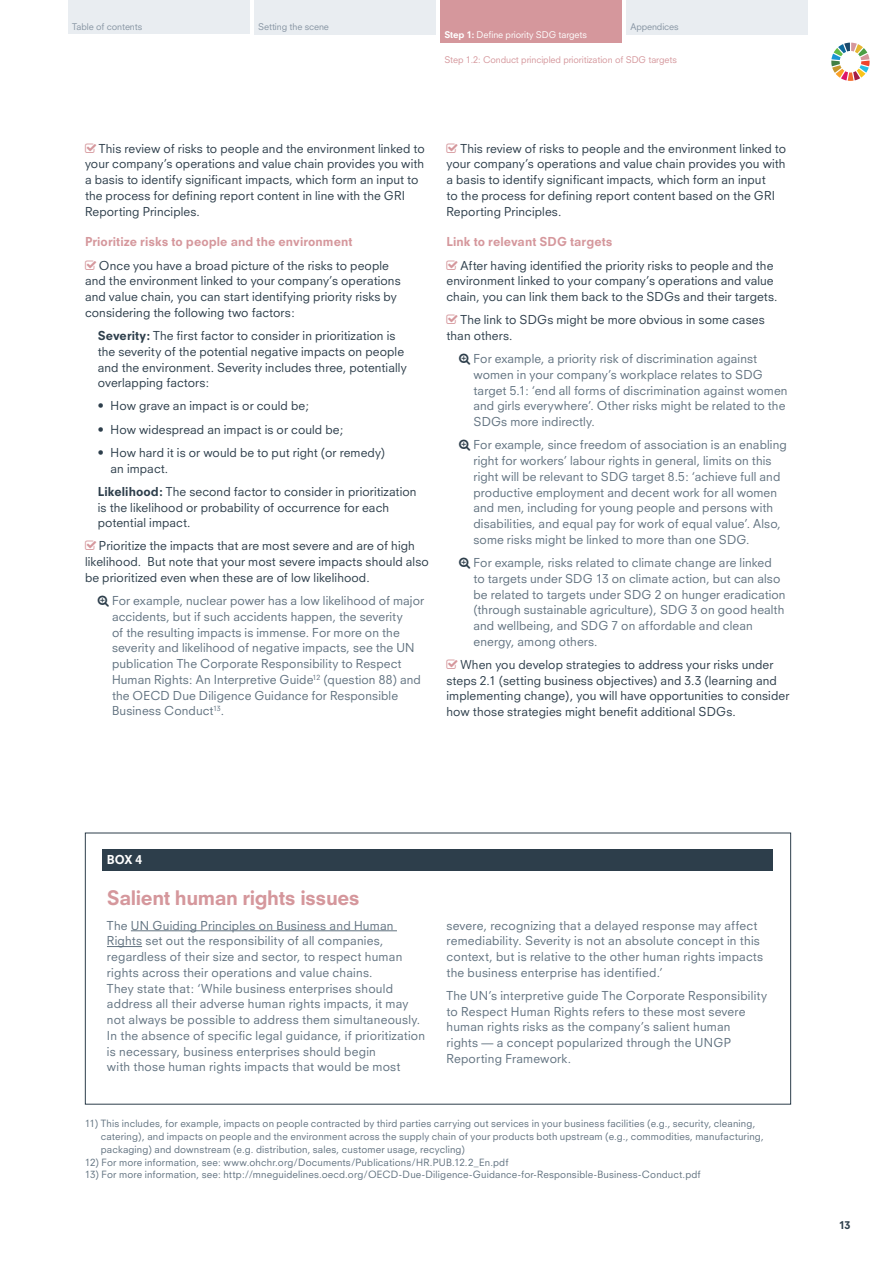
<style>
.page{position:relative;width:893px;height:1263px;background:#fff}
.page>*{position:absolute;margin:0;border:0;box-sizing:border-box;transform-origin:0 0}
.t1{font:800 19.5px "Neuzeit S";letter-spacing:-.025em;color:#d5979c}
.t2{font:12px/15.8px "Neuzeit S";letter-spacing:.01em;color:#617280}
.t3{font:12px/15.8px "Neuzeit S";letter-spacing:.01em;color:#2d3e4b}
.t4{font:800 12px "Neuzeit S";letter-spacing:.005em;color:#d5979c}
.t5{font:800 12px "Neuzeit S";color:#fff}
.t6{font:800 10.5px "Neuzeit S";color:#2d3e4b}
.t7{font:9.75px/12.8px "Neuzeit S";letter-spacing:.015em;color:#617280}
.t8{font:9px "Neuzeit S";letter-spacing:-.01em;color:#d5979c}
.t9{font:9px "Neuzeit S";letter-spacing:-.01em;color:#8694a2}
.t10{font:9px "Neuzeit S";letter-spacing:-.01em;color:#fff}
.s1{font-weight:800}
</style>
<div class="page">
<div style="left:626px;top:0;width:182px;height:34px;background:#e9edf1"></div>
<div style="left:254px;top:0;width:182px;height:34px;background:#e9edf1"></div>
<div style="left:68px;top:0;width:182px;height:34px;background:#e9edf1"></div>
<svg style="left:831px;top:43px;width:39px;height:38px"></svg>
<div style="left:440px;top:0;width:182px;height:43px;background:#d5979c"></div>
<div style="left:103px;top:849px;width:670px;height:22px;background:#2d3e4b"></div>
<hr style="left:131px;top:930px;width:266px;height:1px;background:#617280">
<hr style="left:107px;top:946px;width:35px;height:1px;background:#617280">
<p class="t9" style="left:72px;top:22px;width:71px">Table of contents</p>
<p class="t9" style="left:258px;top:22px;width:72px">Setting the scene</p>
<p class="t9" style="left:630px;top:22px;width:50px">Appendices</p>
<p class="t10" style="left:444px;top:31px;width:144px"><span class="s1">Step 1:</span> Define priority SDG targets</p>
<p class="t8" style="left:444px;top:55px;width:234px">Step 1.2: Conduct principled prioritization of SDG targets</p>
<p class="t3" style="left:85px;top:141px;width:341px;text-indent:14px">This review of risks to people and the environment linked to your company’s operations and value chain provides you with a basis to identify significant impacts, which form an input to the process for defining report content in line with the GRI Reporting Principles.</p>
<p class="t4" style="left:85px;top:237px;width:269px">Prioritize risks to people and the environment</p>
<p class="t3" style="left:85px;top:258px;width:317px;text-indent:14px">Once you have a broad picture of the risks to people and the environment linked to your company’s operations and value chain, you can start identifying priority risks by considering the following two factors:</p>
<p class="t3" style="left:98px;top:328px;width:310px"><span class="s1">Severity:</span> The first factor to consider in prioritization is the severity of the potential negative impacts on people and the environment. Severity includes three, potentially overlapping factors:</p>
<p class="t3" style="left:98px;top:399px;width:213px">• How grave an impact is or could be;</p>
<p class="t3" style="left:98px;top:422px;width:247px">• How widespread an impact is or could be;</p>
<p class="t3" style="left:111px;top:445px;width:276px;text-indent:-13px">• How hard it is or would be to put right (or remedy) an impact.</p>
<p class="t3" style="left:98px;top:484px;width:320px"><span class="s1">Likelihood:</span> The second factor to consider in prioritization is the likelihood or probability of occurrence for each potential impact.</p>
<p class="t3" style="left:85px;top:539px;width:345px;text-indent:14px">Prioritize the impacts that are most severe and are of high likelihood. But note that your most severe impacts should also be prioritized even when these are of low likelihood.</p>
<p class="t2" style="left:112px;top:594px;width:314px">For example, nuclear power has a low likelihood of major accidents, but if such accidents happen, the severity<br>of the resulting impacts is immense. For more on the severity and likelihood of negative impacts, see the UN publication The Corporate Responsibility to Respect Human Rights: An Interpretive Guide<sup>12</sup> (question 88) and the OECD Due Diligence Guidance for Responsible Business Conduct<sup>13</sup>.</p>
<p class="t3" style="left:446px;top:141px;width:341px;text-indent:14px">This review of risks to people and the environment linked to your company’s operations and value chain provides you with a basis to identify significant impacts, which form an input<br>to the process for defining report content based on the GRI Reporting Principles.</p>
<p class="t4" style="left:446px;top:237px;width:168px">Link to relevant SDG targets</p>
<p class="t3" style="left:446px;top:258px;width:332px;text-indent:14px">After having identified the priority risks to people and the environment linked to your company’s operations and value chain, you can link them back to the SDGs and their targets.</p>
<p class="t3" style="left:446px;top:313px;width:320px;text-indent:14px">The link to SDGs might be more obvious in some cases than others.</p>
<p class="t2" style="left:473px;top:352px;width:316px">For example, a priority risk of discrimination against women in your company’s workplace relates to SDG target 5.1: ‘end all forms of discrimination against women and girls everywhere’. Other risks might be related to the SDGs more indirectly.</p>
<p class="t2" style="left:473px;top:438px;width:315px">For example, since freedom of association is an enabling right for workers’ labour rights in general, limits on this right will be relevant to SDG target 8.5: ‘achieve full and productive employment and decent work for all women and men, including for young people and persons with disabilities, and equal pay for work of equal value’. Also, some risks might be linked to more than one SDG.</p>
<p class="t2" style="left:473px;top:555px;width:314px">For example, risks related to climate change are linked to targets under SDG 13 on climate action, but can also be related to targets under SDG 2 on hunger eradication (through sustainable agriculture), SDG 3 on good health and wellbeing, and SDG 7 on affordable and clean energy, among others.</p>
<p class="t3" style="left:446px;top:657px;width:344px;text-indent:14px">When you develop strategies to address your risks under steps 2.1 (setting business objectives) and 3.3 (learning and implementing change), you will have opportunities to consider how those strategies might benefit additional SDGs.</p>
<p class="t5" style="left:107px;top:855px;width:37px">BOX 4</p>
<h1 class="t1" style="left:107px;top:890px;width:254px">Salient human rights issues</h1>
<p class="t2" style="left:107px;top:918px;width:320px">The UN Guiding Principles on Business and Human Rights set out the responsibility of all companies, regardless of their size and sector, to respect human rights across their operations and value chains.<br>They state that: ‘While business enterprises should address all their adverse human rights impacts, it may not always be possible to address them simultaneously.<br>In the absence of specific legal guidance, if prioritization is necessary, business enterprises should begin<br>with those human rights impacts that would be most</p>
<p class="t2" style="left:446px;top:918px;width:318px">severe, recognizing that a delayed response may affect remediability. Severity is not an absolute concept in this context, but is relative to the other human rights impacts the business enterprise has identified.’</p>
<p class="t2" style="left:446px;top:988px;width:322px">The UN’s interpretive guide The Corporate Responsibility to Respect Human Rights refers to these most severe human rights risks as the company’s salient human<br>rights — a concept popularized through the UNGP Reporting Framework.</p>
<p class="t7" style="left:101px;top:1118px;width:664px;text-indent:-16px">11) This includes, for example, impacts on people contracted by third parties carrying out services in your business facilities (e.g., security, cleaning, catering), and impacts on people and the environment across the supply chain of your products both upstream (e.g., commodities, manufacturing, packaging) and downstream (e.g. distribution, sales, customer usage, recycling)</p>
<p class="t7" style="left:85px;top:1156px;width:425px">12) For more information, see: www.ohchr.org/Documents/Publications/HR.PUB.12.2_En.pdf</p>
<p class="t7" style="left:85px;top:1169px;width:617px">13) For more information, see: http://mneguidelines.oecd.org/OECD-Due-Diligence-Guidance-for-Responsible-Business-Conduct.pdf</p>
<p class="t6" style="left:839px;top:1221px;width:13px">13</p>
</div>
